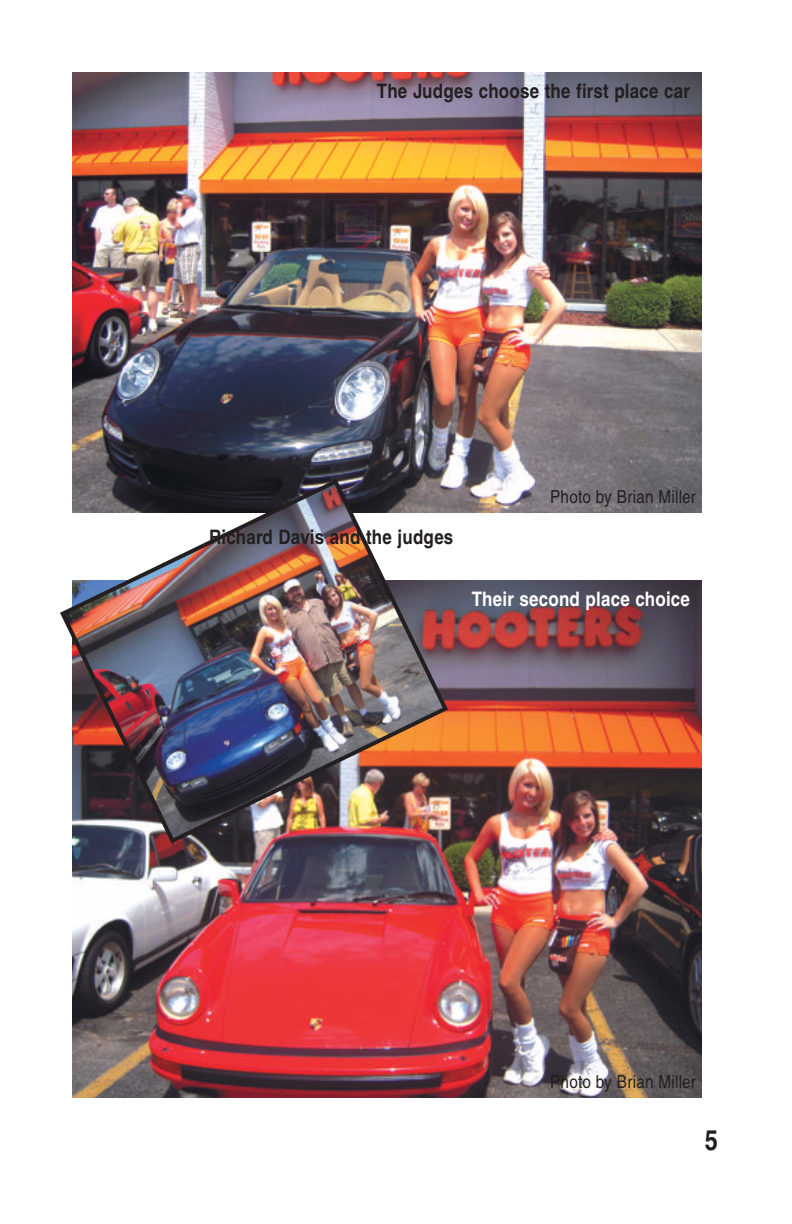
<style>
.page{position:relative;width:792px;height:1224px;background:#fff}
.page>*{position:absolute;margin:0;border:0;box-sizing:border-box;transform-origin:0 0}
.t1{font:700 28px "Helvetica";color:#231f20;scale:.85 1}
.t2{font:700 20px "Helvetica";letter-spacing:.01em;color:#231f20;scale:.85 1}
.t3{font:700 20px "Helvetica";letter-spacing:.01em;color:#fff;scale:.85 1}
.t4{font:18px "Helvetica";letter-spacing:.01em;color:#231f20;scale:.85 1}
</style>
<div class="page">
<img style="left:72px;top:72px;width:630px;height:441px">
<img style="left:72px;top:580px;width:630px;height:518px">
<img style="left:60px;top:476px;width:391px;height:370px">
<p class="t2" style="left:377px;top:79px;width:370px">The Judges choose the first place car</p>
<p class="t2" style="left:209px;top:525px;width:289px">Richard Davis and the judges</p>
<p class="t4" style="left:550px;top:487px;width:173px">Photo by Brian Miller</p>
<p class="t3" style="left:472px;top:587px;width:258px">Their second place choice</p>
<p class="t4" style="left:550px;top:1072px;width:173px">Photo by Brian Miller</p>
<h1 class="t1" style="left:705px;top:1123px;width:17px">5</h1>
</div>
